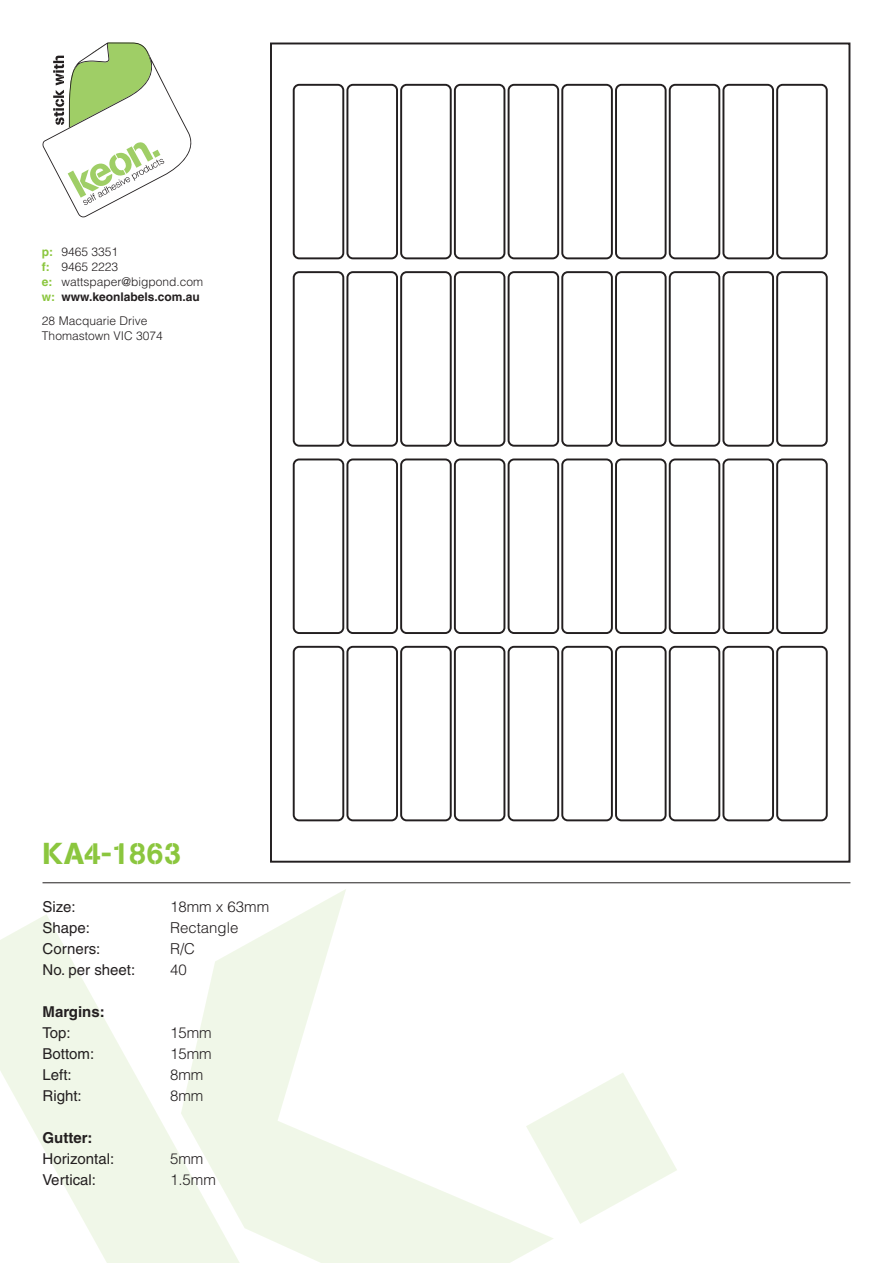
<style>
.page{position:relative;width:893px;height:1263px;background:#fff}
.page>*{position:absolute;margin:0;border:0;box-sizing:border-box;transform-origin:0 0}
.t1{font:30px "AG Book Stencil";letter-spacing:.02em;color:#8bc63e}
.t2{font:15px "Helvetica";color:#231f20}
.t3{font:300 15px "Helvetica";color:#231f20}
.t4{font:700 15px "Helvetica";color:#231f20}
.t5{font:300 12px/15px "Helvetica";color:#231f20}
.s1{font-weight:700;color:#8bc63e}
.s2{font-weight:700}
</style>
<div class="page">
<svg style="left:43px;top:43px;width:148px;height:174px"></svg>
<svg style="left:270px;top:43px;width:580px;height:820px"></svg>
<hr style="left:43px;top:882px;width:807px;height:1px;background:#231f20">
<svg style="left:42px;top:775px;width:635px;height:109px"></svg>
<p class="t5" style="left:42px;top:244px;width:163px"><span class="s1">p:</span> 9465 3351<br><span class="s1">f:</span> 9465 2223<br><span class="s1">e:</span> wattspaper@bigpond.com <span class="s1">w:</span> <span class="s2">www.keonlabels.com.au</span></p>
<p class="t5" style="left:42px;top:313px;width:122px">28 Macquarie Drive<br>Thomastown VIC 3074</p>
<h1 class="t1" style="left:43px;top:835px;width:140px">KA4-1863</h1>
<p class="t2" style="left:43px;top:898px;width:35px">Size:</p>
<p class="t3" style="left:170px;top:897px;width:101px">18mm x 63mm</p>
<p class="t2" style="left:43px;top:919px;width:49px">Shape:</p>
<p class="t3" style="left:170px;top:918px;width:70px">Rectangle</p>
<p class="t2" style="left:43px;top:940px;width:59px">Corners:</p>
<p class="t3" style="left:170px;top:939px;width:27px">R/C</p>
<p class="t2" style="left:43px;top:961px;width:94px">No. per sheet:</p>
<p class="t3" style="left:170px;top:960px;width:18px">40</p>
<p class="t4" style="left:43px;top:1003px;width:64px">Margins:</p>
<p class="t2" style="left:43px;top:1024px;width:30px">Top:</p>
<p class="t3" style="left:170px;top:1023px;width:43px">15mm</p>
<p class="t2" style="left:43px;top:1045px;width:53px">Bottom:</p>
<p class="t3" style="left:170px;top:1044px;width:43px">15mm</p>
<p class="t2" style="left:43px;top:1066px;width:31px">Left:</p>
<p class="t3" style="left:170px;top:1065px;width:35px">8mm</p>
<p class="t2" style="left:43px;top:1087px;width:41px">Right:</p>
<p class="t3" style="left:170px;top:1086px;width:35px">8mm</p>
<p class="t4" style="left:43px;top:1129px;width:51px">Gutter:</p>
<p class="t2" style="left:43px;top:1150px;width:73px">Horizontal:</p>
<p class="t3" style="left:170px;top:1149px;width:35px">5mm</p>
<p class="t2" style="left:43px;top:1171px;width:55px">Vertical:</p>
<p class="t3" style="left:170px;top:1170px;width:47px">1.5mm</p>
</div>
